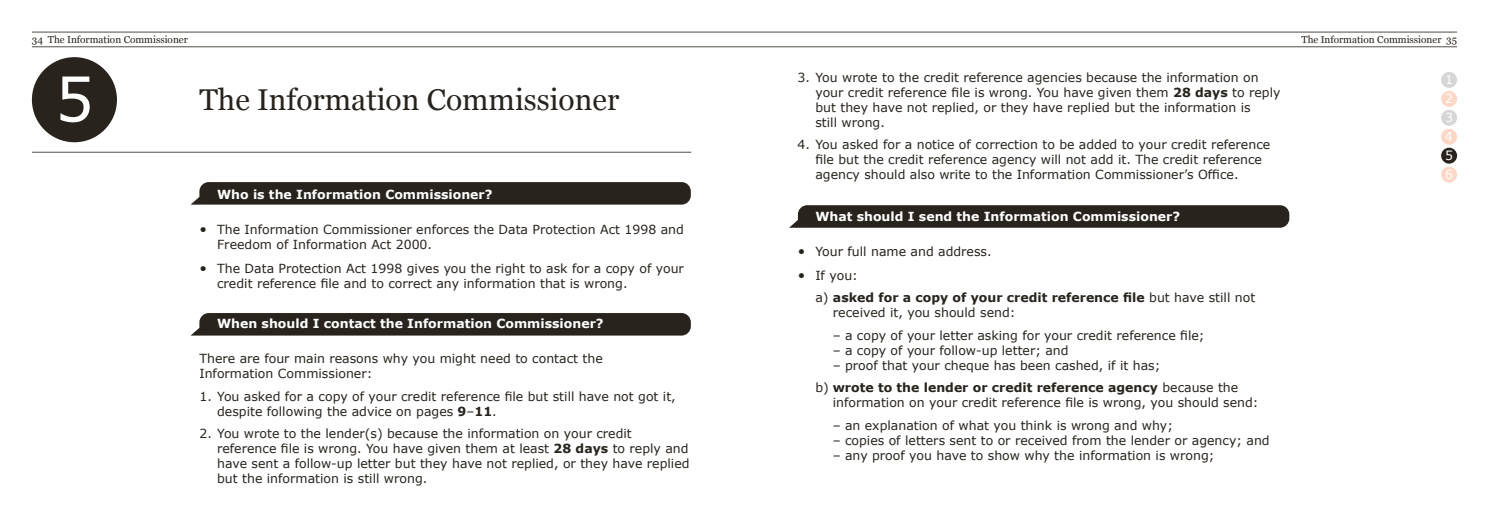
<style>
.page{position:relative;width:1489px;height:525px;background:#fff}
.page>*{position:absolute;margin:0;border:0;box-sizing:border-box;transform-origin:0 0}
.t1{font:61.62px "Verdana";color:#fff}
.t2{font:30px "Georgia";color:#28231d}
.t3{font:12.5px/15px "Verdana";color:#28231d}
.t4{font:700 12.5px "Verdana";color:#fff}
.t5{font:700 12.5px/22.5px "Verdana";color:#28231d}
.t6{font:12.5px "Verdana";color:#fff}
.t7{font:10px "Georgia";color:#28231d}
.s1{font-size:13.75px}
.s2{font-weight:700}
.s3{font-weight:400;font-size:13.75px}
.s4{font-weight:400}
</style>
<div class="page">
<svg style="left:789px;top:205px;width:500px;height:23px;background:#302b25"></svg>
<div style="left:1440px;top:72px;width:16px;height:16px;background:#d7d6d7;border-radius:50%"></div>
<div style="left:1440px;top:129px;width:16px;height:16px;background:#fed7c7;border-radius:50%"></div>
<div style="left:1440px;top:91px;width:16px;height:16px;background:#fed7c7;border-radius:50%"></div>
<div style="left:1440px;top:148px;width:16px;height:15px;background:#28231d;border-radius:50%"></div>
<div style="left:1440px;top:110px;width:16px;height:16px;background:#d7d6d7;border-radius:50%"></div>
<div style="left:1440px;top:166px;width:16px;height:16px;background:#fed7c7;border-radius:50%"></div>
<hr style="left:32px;top:152px;width:659px;height:1px;background:#535046">
<div style="left:191px;top:182px;width:499px;height:22px;background:#28231d"></div>
<div style="left:191px;top:313px;width:499px;height:22px;background:#28231d"></div>
<div style="left:32px;top:57px;width:85px;height:85px;background:#28231d;border-radius:50%"></div>
<hr style="left:32px;top:32px;width:1424px;height:1px;background:#535046">
<hr style="left:32px;top:47px;width:1424px;height:1px;background:#535046">
<p class="t7" style="left:32px;top:34px;width:157px">34 The Information Commissioner</p>
<p class="t7" style="left:1301px;top:34px;width:157px">The Information Commissioner 35</p>
<h1 class="t1" style="left:55px;top:57px;width:41px">5</h1>
<h2 class="t2" style="left:199px;top:81px;width:421px">The Information Commissioner</h2>
<p class="t4" style="left:217px;top:185px;width:277px">Who is the Information Commissioner?</p>
<p class="t3" style="left:217px;top:221px;width:468px;text-indent:-18px"><span class="s1">•</span> The Information Commissioner enforces the Data Protection Act 1998 and<br>Freedom of Information Act 2000.</p>
<p class="t3" style="left:217px;top:260px;width:468px;text-indent:-18px"><span class="s1">•</span> The Data Protection Act 1998 gives you the right to ask for a copy of your credit reference file and to correct any information that is wrong.</p>
<p class="t4" style="left:217px;top:315px;width:388px">When should I contact the Information Commissioner?</p>
<p class="t3" style="left:199px;top:351px;width:405px">There are four main reasons why you might need to contact the<br>Information Commissioner:</p>
<p class="t3" style="left:217px;top:388px;width:460px;text-indent:-18px">1. You asked for a copy of your credit reference file but still have not got it, despite following the advice on pages <span class="s2">9</span>–<span class="s2">11</span>.</p>
<p class="t3" style="left:217px;top:426px;width:474px;text-indent:-18px">2. You wrote to the lender(s) because the information on your credit reference file is wrong. You have given them at least <span class="s2">28 days</span> to reply and have sent a follow-up letter but they have not replied, or they have replied but the information is still wrong.</p>
<p class="t3" style="left:815px;top:69px;width:466px;text-indent:-18px">3. You wrote to the credit reference agencies because the information on your credit reference file is wrong. You have given them <span class="s2">28 days</span> to reply but they have not replied, or they have replied but the information is<br>still wrong.</p>
<p class="t3" style="left:815px;top:137px;width:456px;text-indent:-18px">4. You asked for a notice of correction to be added to your credit reference file but the credit reference agency will not add it. The credit reference agency should also write to the Information Commissioner’s Office.</p>
<p class="t4" style="left:815px;top:207px;width:366px">What should I send the Information Commissioner?</p>
<p class="t3" style="left:797px;top:243px;width:195px"><span class="s1">•</span> Your full name and address.</p>
<p class="t5" style="left:815px;top:263px;width:441px;text-indent:-18px"><span class="s3">•</span> <span class="s4">If you:<br>a)</span> asked for a copy of your credit reference file <span class="s4">but have still not</span></p>
<p class="t3" style="left:833px;top:305px;width:184px">received it, you should send:</p>
<p class="t3" style="left:832px;top:327px;width:373px">– a copy of your letter asking for your credit reference file;</p>
<p class="t3" style="left:832px;top:342px;width:237px">– a copy of your follow-up letter; and</p>
<p class="t3" style="left:815px;top:353px;width:424px;line-height:22.5px;text-indent:17px">– proof that your cheque has been cashed, if it has;<br>b) <span class="s2">wrote to the lender or credit reference agency</span> because the</p>
<p class="t3" style="left:832px;top:395px;width:427px">information on your credit reference file is wrong, you should send:</p>
<p class="t3" style="left:832px;top:417px;width:342px">– an explanation of what you think is wrong and why;</p>
<p class="t3" style="left:832px;top:432px;width:438px">– copies of letters sent to or received from the lender or agency; and</p>
<p class="t3" style="left:832px;top:447px;width:383px">– any proof you have to show why the information is wrong;</p>
<p class="t6" style="left:1444px;top:71px;width:9px">1</p>
<p class="t6" style="left:1444px;top:90px;width:9px">2</p>
<p class="t6" style="left:1444px;top:109px;width:9px">3</p>
<p class="t6" style="left:1444px;top:128px;width:9px">4</p>
<p class="t6" style="left:1444px;top:147px;width:9px">5</p>
<p class="t6" style="left:1444px;top:166px;width:9px">6</p>
</div>
